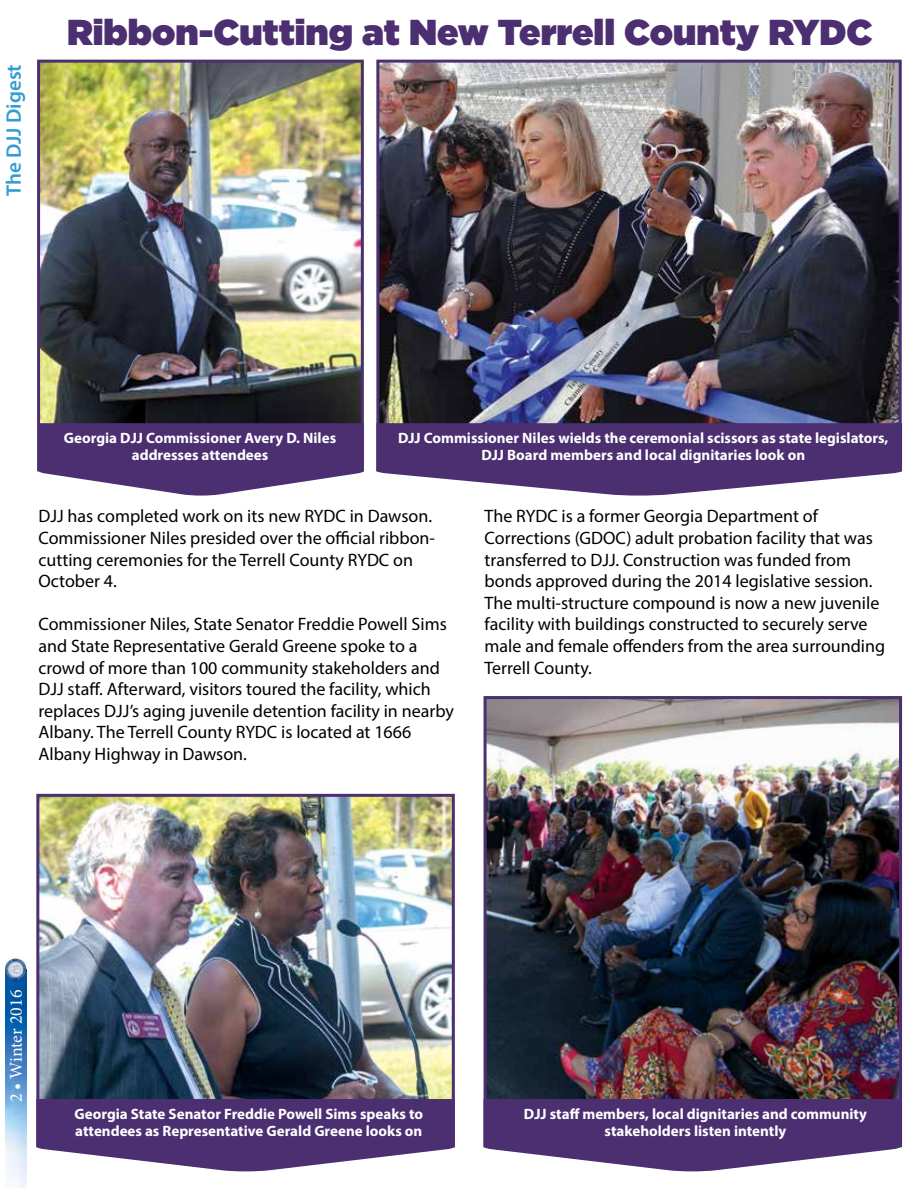
<style>
.page{position:relative;width:918px;height:1188px;background:#fff}
.page>*{position:absolute;margin:0;border:0;box-sizing:border-box;transform-origin:0 0}
.t1{font:900 36px "Gotham";color:#4c2f71}
.t2{font:600 21px "Myriad Pro";color:#329dd3}
.t3{font:18px/21.6px "Myriad Pro";color:#000}
.t4{font:18px "Minion Pro";color:#fff}
.t5{font:700 15px/16.5px "Myriad Pro";color:#fff;text-align:center}
</style>
<div class="page">
<img style="left:5px;top:980px;width:21px;height:208px">
<img style="left:5px;top:958px;width:22px;height:22px">
<img style="left:380px;top:64px;width:518px;height:359px">
<div style="left:376px;top:60px;width:526px;height:411px;border:3px solid #4c2f71"></div>
<img style="left:41px;top:64px;width:319px;height:359px">
<div style="left:37px;top:60px;width:327px;height:411px;border:3px solid #4c2f71"></div>
<img style="left:40px;top:798px;width:411px;height:301px">
<div style="left:36px;top:794px;width:419px;height:353px;border:3px solid #4c2f71"></div>
<img style="left:488px;top:700px;width:410px;height:399px">
<div style="left:484px;top:696px;width:418px;height:451px;border:3px solid #4c2f71"></div>
<svg style="left:36px;top:1099px;width:419px;height:72px;background:#654d85"></svg>
<svg style="left:484px;top:1099px;width:417px;height:72px;background:#654d85"></svg>
<svg style="left:38px;top:423px;width:326px;height:73px;background:#674f86"></svg>
<svg style="left:376px;top:423px;width:526px;height:73px;background:#674f86"></svg>
<p class="t2" style="left:0;top:196px;width:133px;rotate:-90deg">The DJJ Digest</p>
<h1 class="t1" style="left:67px;top:7px;width:807px">Ribbon-Cutting at New Terrell County RYDC</h1>
<p class="t5" style="left:64px;top:430px;width:274px">Georgia DJJ Commissioner Avery D. Niles addresses attendees</p>
<p class="t5" style="left:398px;top:430px;width:492px">DJJ Commissioner Niles wields the ceremonial scissors as state legislators,<br>DJJ Board members and local dignitaries look on</p>
<p class="t3" style="left:38px;top:505px;width:398px">DJJ has completed work on its new RYDC in Dawson.<br>Commissioner Niles presided over the official ribbon&shy;cutting ceremonies for the Terrell County RYDC on October 4.</p>
<p class="t3" style="left:38px;top:613px;width:417px">Commissioner Niles, State Senator Freddie Powell Sims and State Representative Gerald Greene spoke to a crowd of more than 100 community stakeholders and DJJ staff. Afterward, visitors toured the facility, which replaces DJJ’s aging juvenile detention facility in nearby Albany. The Terrell County RYDC is located at 1666<br>Albany Highway in Dawson.</p>
<p class="t3" style="left:485px;top:505px;width:402px">The RYDC is a former Georgia Department of Corrections (GDOC) adult probation facility that was transferred to DJJ. Construction was funded from bonds approved during the 2014 legislative session.<br>The multi-structure compound is now a new juvenile facility with buildings constructed to securely serve male and female offenders from the area surrounding Terrell County.</p>
<p class="t4" style="left:4px;top:1102px;width:114px;rotate:-90deg">2 • Winter 2016</p>
<p class="t5" style="left:75px;top:1105px;width:350px;text-align:left">Georgia State Senator Freddie Powell Sims speaks to attendees as Representative Gerald Greene looks on</p>
<p class="t5" style="left:524px;top:1105px;width:345px">DJJ staff members, local dignitaries and community stakeholders listen intently</p>
</div>
